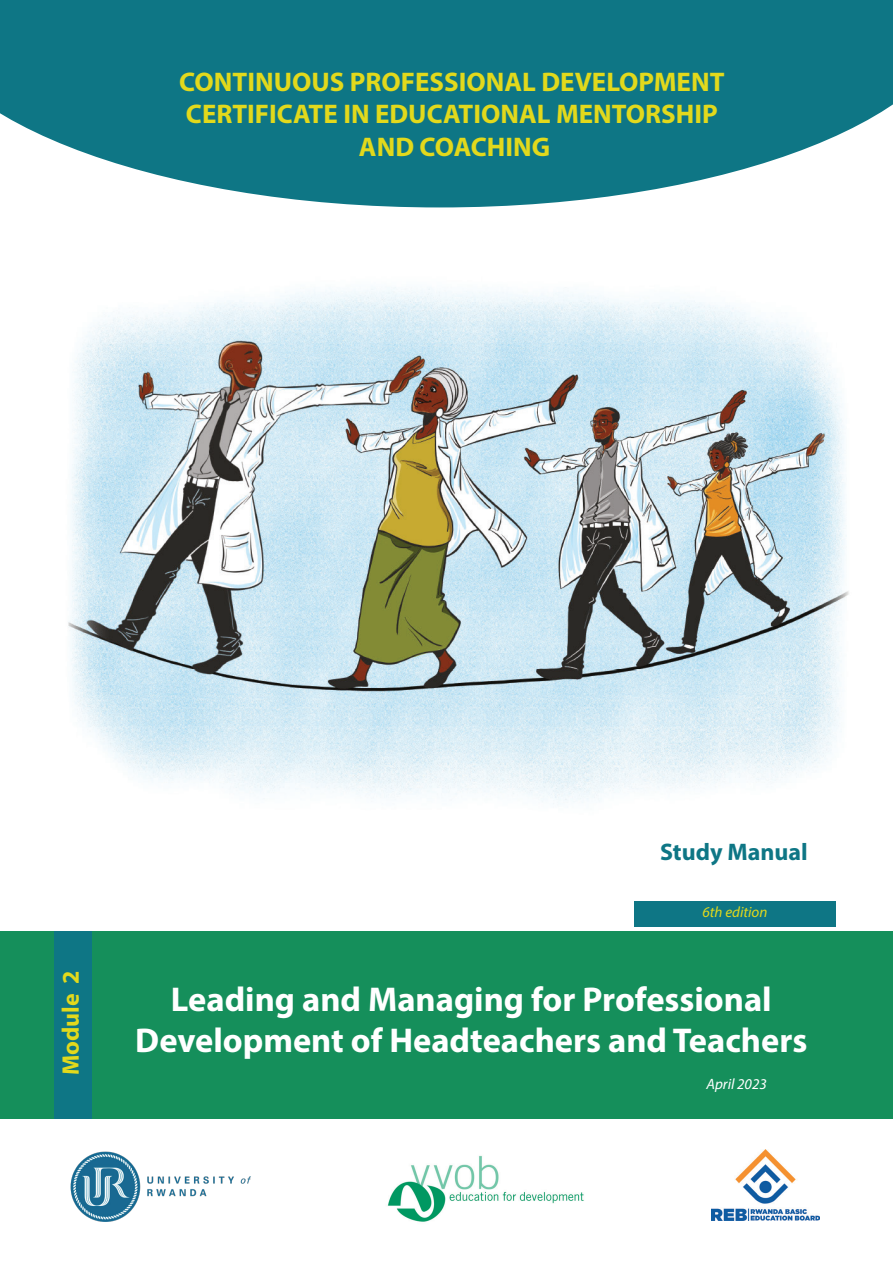
<style>
.page{position:relative;width:893px;height:1263px;background:#fff}
.page>*{position:absolute;margin:0;border:0;box-sizing:border-box;transform-origin:0 0}
.t1{font:700 34.5px/41.4px "Myriad Pro";color:#fff;text-align:center}
.t2{font:700 27px/32.4px "Myriad Pro";color:#e2d91c;text-align:center}
.t3{font:700 24px "Myriad Pro";color:#0e7685}
.t4{font:700 24px "Myriad Pro";color:#e2d91c}
.t5{font:italic 15px "Myriad Pro";color:#e2d91c}
.t6{font:italic 15px "Myriad Pro";color:#fff}
</style>
<div class="page">
<img style="left:387px;top:1155px;width:197px;height:67px">
<img style="left:70px;top:1151px;width:181px;height:71px">
<img style="left:711px;top:1149px;width:108px;height:71px">
<div style="left:0;top:931px;width:893px;height:188px;background:#158f5b"></div>
<svg style="left:0;top:0;width:893px;height:207px;background:#2f8895"></svg>
<div style="left:635px;top:902px;width:201px;height:25px;background:#0e7685"></div>
<div style="left:54px;top:931px;width:38px;height:188px;background:#0e7685"></div>
<img style="left:68px;top:287px;width:781px;height:517px">
<p class="t2" style="left:179px;top:65px;width:547px">CONTINUOUS PROFESSIONAL DEVELOPMENT<br>CERTIFICATE IN EDUCATIONAL MENTORSHIP<br>AND COACHING</p>
<p class="t4" style="left:55px;top:1075px;width:106px;rotate:-90deg">Module 2</p>
<p class="t3" style="left:660px;top:836px;width:149px">Study Manual</p>
<p class="t5" style="left:702px;top:903px;width:66px">6th edition</p>
<p class="t1" style="left:135px;top:977px;width:674px">Leading and Managing for Professional<br>Development of Headteachers and Teachers</p>
<p class="t6" style="left:706px;top:1075px;width:62px">April 2023</p>
</div>
